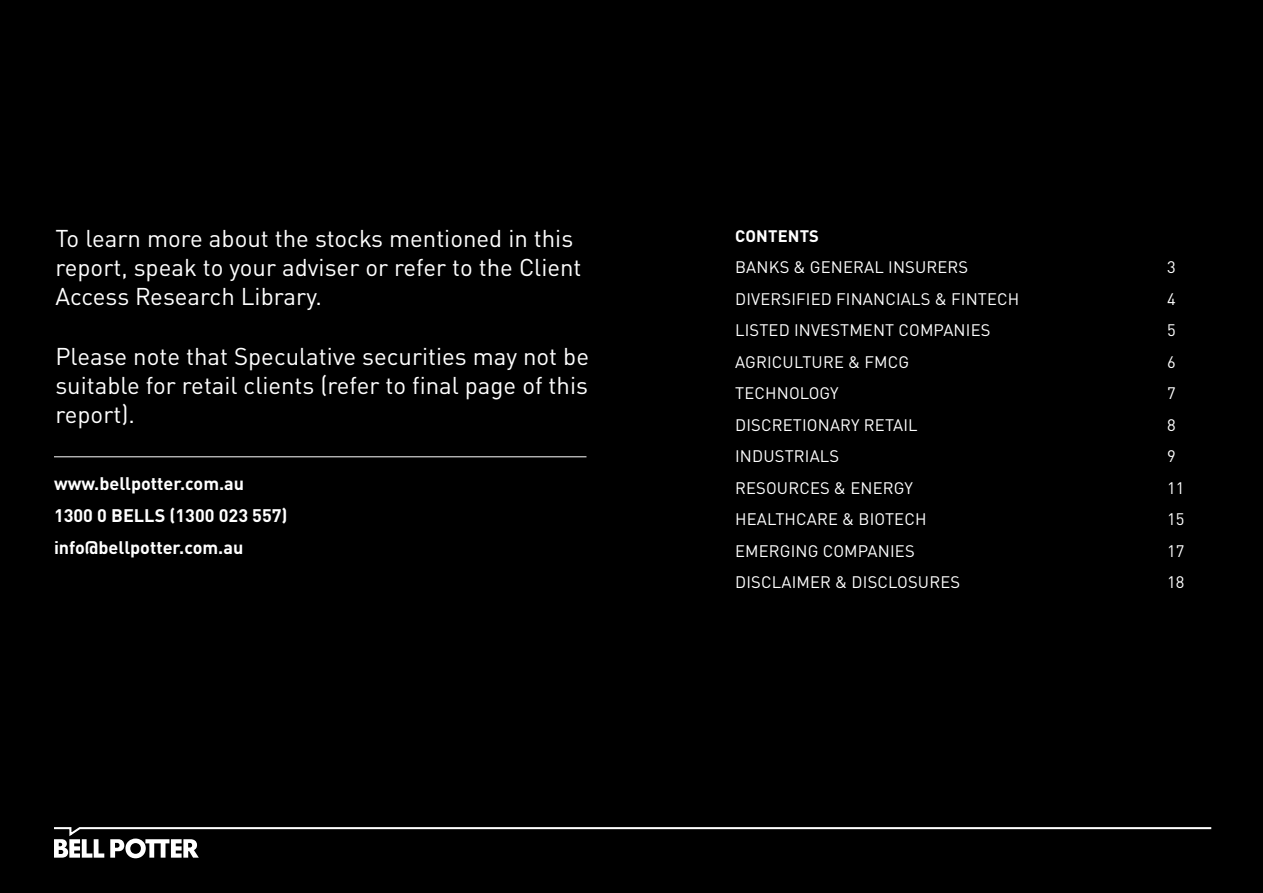
<style>
.page{position:relative;width:1263px;height:893px;background:#000}
.page>*{position:absolute;margin:0;border:0;box-sizing:border-box;transform-origin:0 0}
.t1{font:24px/28.8px "DINOT";color:#fff}
.Body_text{font:700 18px "DINOT";color:#fff}
.t2{font:16.5px "DINOT";letter-spacing:.01em;color:#fff}
.t3{font:700 16.5px "DINOT";letter-spacing:.01em;color:#fff}
</style>
<div class="page">
<svg style="left:54px;top:827px;width:1157px;height:31px"></svg>
<hr style="left:54px;top:457px;width:532px;height:1px;background:#fff">
<p class="t1" style="left:55px;top:224px;width:528px">To learn more about the stocks mentioned in this report, speak to your adviser or refer to the Client<br>Access Research Library.</p>
<p class="t1" style="left:55px;top:342px;width:535px;text-align:justify">Please note that Speculative securities may not be suitable for retail clients (refer to final page of this report).</p>
<p class="Body_text" style="left:54px;top:472px;width:192px">www.bellpotter.com.au</p>
<p class="Body_text" style="left:54px;top:504px;width:235px">1300 0 BELLS (1300 023 557)</p>
<p class="Body_text" style="left:54px;top:536px;width:191px">info@bellpotter.com.au</p>
<p class="t3" style="left:735px;top:225px;width:85px">CONTENTS</p>
<p class="t2" style="left:735px;top:257px;width:235px">BANKS &amp; GENERAL INSURERS</p>
<p class="t2" style="left:1167px;top:257px;width:10px">3</p>
<p class="t2" style="left:735px;top:288px;width:286px">DIVERSIFIED FINANCIALS &amp; FINTECH</p>
<p class="t2" style="left:1167px;top:288px;width:10px">4</p>
<p class="t2" style="left:735px;top:320px;width:257px">LISTED INVESTMENT COMPANIES</p>
<p class="t2" style="left:1167px;top:320px;width:10px">5</p>
<p class="t2" style="left:735px;top:351px;width:175px">AGRICULTURE &amp; FMCG</p>
<p class="t2" style="left:1167px;top:351px;width:10px">6</p>
<p class="t2" style="left:735px;top:383px;width:105px">TECHNOLOGY</p>
<p class="t2" style="left:1167px;top:383px;width:10px">7</p>
<p class="t2" style="left:735px;top:414px;width:184px">DISCRETIONARY RETAIL</p>
<p class="t2" style="left:1167px;top:414px;width:10px">8</p>
<p class="t2" style="left:735px;top:446px;width:106px">INDUSTRIALS</p>
<p class="t2" style="left:1167px;top:446px;width:10px">9</p>
<p class="t2" style="left:735px;top:477px;width:179px">RESOURCES &amp; ENERGY</p>
<p class="t2" style="left:1167px;top:477px;width:19px">11</p>
<p class="t2" style="left:735px;top:509px;width:193px">HEALTHCARE &amp; BIOTECH</p>
<p class="t2" style="left:1167px;top:509px;width:19px">15</p>
<p class="t2" style="left:735px;top:540px;width:181px">EMERGING COMPANIES</p>
<p class="t2" style="left:1167px;top:540px;width:19px">17</p>
<p class="t2" style="left:735px;top:572px;width:226px">DISCLAIMER &amp; DISCLOSURES</p>
<p class="t2" style="left:1167px;top:572px;width:19px">18</p>
</div>
